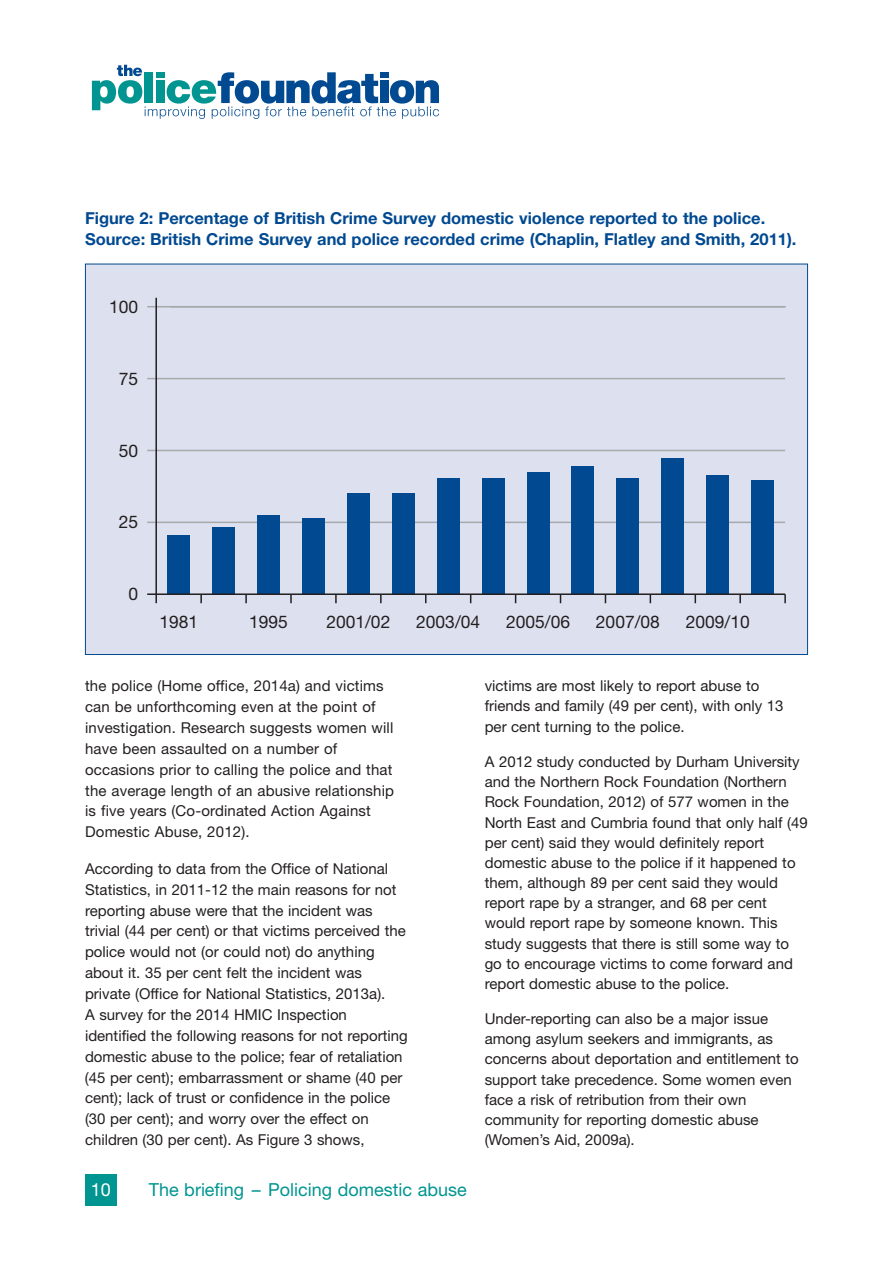
<style>
.page{position:relative;width:893px;height:1263px;background:#fff}
.page>*{position:absolute;margin:0;border:0;box-sizing:border-box;transform-origin:0 0}
.t1{font:18px "Helvetica Neue";color:#009590}
.t2{font:18px "Helvetica Neue";color:#fff}
.t3{font:17.4px "Helvetica Neue";color:#231f20}
.t4{font:700 16.5px/20.2px "Helvetica Neue";color:#014990}
.t5{font:15px/20.9px "Helvetica Neue";color:#231f20}
</style>
<div class="page">
<svg style="left:92px;top:65px;width:347px;height:54px"></svg>
<div style="left:85px;top:1174px;width:32px;height:31px;background:#009590"></div>
<div style="left:86px;top:264px;width:721px;height:390px;background:#dde1ef"></div>
<hr style="left:170px;top:306px;width:616px;height:1px;background:#a8a9ad">
<hr style="left:147px;top:306px;width:638px;height:1px;background:#a8a9ad">
<hr style="left:147px;top:378px;width:638px;height:1px;background:#a8a9ad">
<hr style="left:147px;top:450px;width:638px;height:1px;background:#a8a9ad">
<hr style="left:147px;top:522px;width:638px;height:1px;background:#a8a9ad">
<svg style="left:200px;top:595px;width:2px;height:8px"></svg>
<svg style="left:245px;top:595px;width:2px;height:8px"></svg>
<svg style="left:290px;top:595px;width:2px;height:8px"></svg>
<svg style="left:335px;top:595px;width:2px;height:8px"></svg>
<svg style="left:380px;top:595px;width:2px;height:8px"></svg>
<svg style="left:739px;top:595px;width:2px;height:8px"></svg>
<svg style="left:784px;top:594px;width:2px;height:9px"></svg>
<div style="left:167px;top:535px;width:23px;height:59px;background:#014990"></div>
<div style="left:212px;top:527px;width:23px;height:67px;background:#014990"></div>
<div style="left:257px;top:516px;width:23px;height:78px;background:#014990"></div>
<div style="left:302px;top:518px;width:23px;height:76px;background:#014990"></div>
<div style="left:347px;top:493px;width:23px;height:101px;background:#014990"></div>
<div style="left:392px;top:493px;width:22px;height:101px;background:#014990"></div>
<div style="left:437px;top:478px;width:22px;height:116px;background:#014990"></div>
<div style="left:482px;top:478px;width:22px;height:116px;background:#014990"></div>
<div style="left:527px;top:472px;width:22px;height:122px;background:#014990"></div>
<div style="left:572px;top:466px;width:22px;height:128px;background:#014990"></div>
<div style="left:617px;top:478px;width:22px;height:116px;background:#014990"></div>
<div style="left:662px;top:458px;width:22px;height:136px;background:#014990"></div>
<div style="left:706px;top:475px;width:23px;height:119px;background:#014990"></div>
<div style="left:751px;top:480px;width:23px;height:114px;background:#014990"></div>
<hr style="left:147px;top:593px;width:638px;height:2px;background:#231f20">
<hr style="left:155px;top:298px;width:2px;height:305px;background:#231f20">
<p class="t4" style="left:85px;top:210px;width:713px">Figure 2: Percentage of British Crime Survey domestic violence reported to the police.<br>Source: British Crime Survey and police recorded crime (Chaplin, Flatley and Smith, 2011).</p>
<p class="t3" style="left:109px;top:300px;width:31px">100</p>
<p class="t3" style="left:119px;top:372px;width:21px">75</p>
<p class="t3" style="left:119px;top:444px;width:21px">50</p>
<p class="t3" style="left:119px;top:516px;width:21px">25</p>
<p class="t3" style="left:129px;top:588px;width:11px">0</p>
<p class="t3" style="left:159px;top:615px;width:40px">1981</p>
<p class="t3" style="left:249px;top:615px;width:40px">1995</p>
<p class="t3" style="left:326px;top:615px;width:65px">2001/02</p>
<p class="t3" style="left:416px;top:615px;width:65px">2003/04</p>
<p class="t3" style="left:506px;top:615px;width:65px">2005/06</p>
<p class="t3" style="left:596px;top:615px;width:65px">2007/08</p>
<p class="t3" style="left:686px;top:615px;width:65px">2009/10</p>
<p class="t5" style="left:85px;top:677px;width:311px">the police (Home office, 2014a) and victims can be unforthcoming even at the point of investigation. Research suggests women will have been assaulted on a number of occasions prior to calling the police and that the average length of an abusive relationship is five years (Co-ordinated Action Against Domestic Abuse, 2012).</p>
<p class="t5" style="left:85px;top:859px;width:324px">According to data from the Office of National Statistics, in 2011-12 the main reasons for not reporting abuse were that the incident was trivial (44 per cent) or that victims perceived the police would not (or could not) do anything about it. 35 per cent felt the incident was private (Office for National Statistics, 2013a).<br>A survey for the 2014 HMIC Inspection identified the following reasons for not reporting domestic abuse to the police; fear of retaliation (45 per cent); embarrassment or shame (40 per cent); lack of trust or confidence in the police (30 per cent); and worry over the effect on children (30 per cent). As Figure 3 shows,</p>
<p class="t2" style="left:91px;top:1183px;width:22px">10</p>
<p class="t1" style="left:149px;top:1183px;width:319px">The briefing – Policing domestic abuse</p>
<p class="t5" style="left:485px;top:677px;width:300px;line-height:20.2px">victims are most likely to report abuse to friends and family (49 per cent), with only 13 per cent turning to the police.</p>
<p class="t5" style="left:485px;top:753px;width:325px;line-height:20.2px">A 2012 study conducted by Durham University and the Northern Rock Foundation (Northern Rock Foundation, 2012) of 577 women in the North East and Cumbria found that only half (49 per cent) said they would definitely report domestic abuse to the police if it happened to them, although 89 per cent said they would report rape by a stranger, and 68 per cent would report rape by someone known. This study suggests that there is still some way to go to encourage victims to come forward and report domestic abuse to the police.</p>
<p class="t5" style="left:485px;top:1010px;width:316px;line-height:20.2px">Under-reporting can also be a major issue among asylum seekers and immigrants, as concerns about deportation and entitlement to support take precedence. Some women even face a risk of retribution from their own community for reporting domestic abuse (Women’s Aid, 2009a).</p>
</div>
